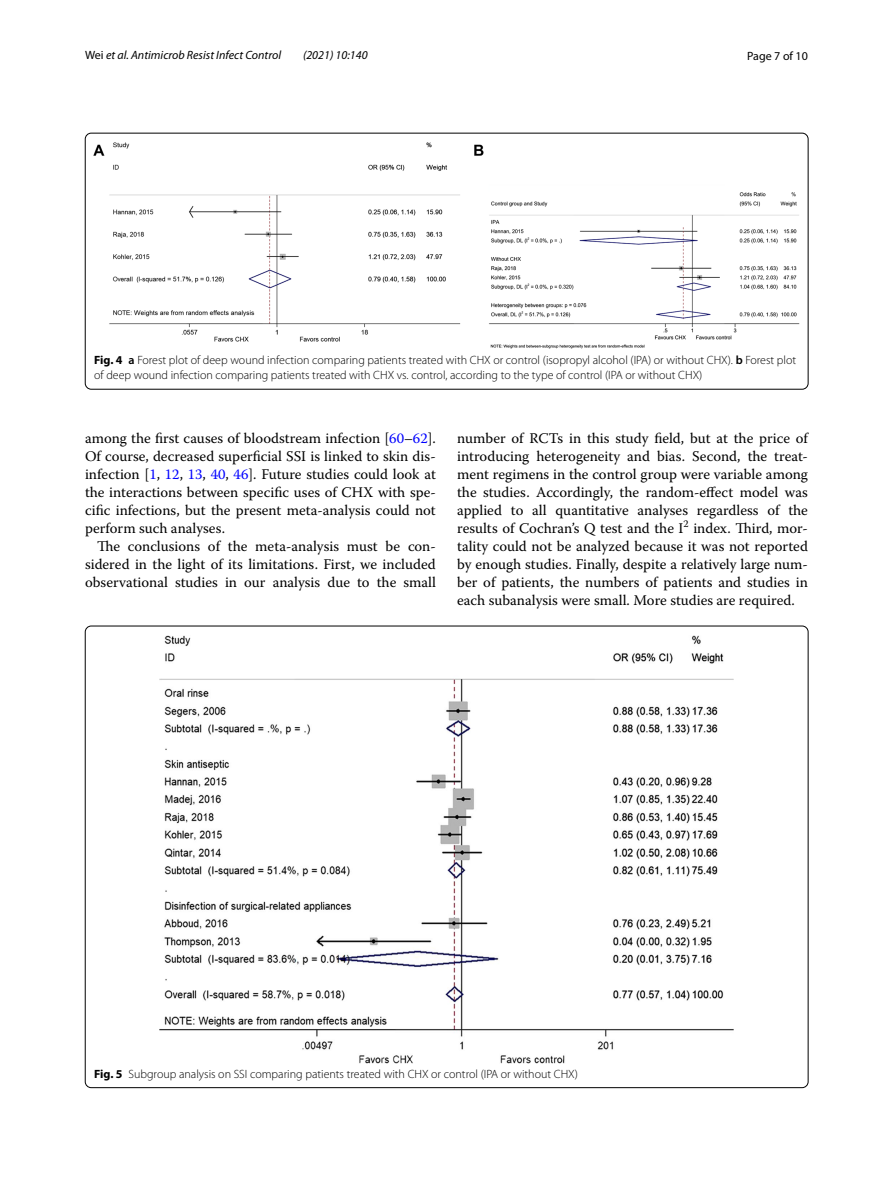
<style>
.page{position:relative;width:893px;height:1187px;background:#fff}
.page>*{position:absolute;margin:0;border:0;box-sizing:border-box;transform-origin:0 0}
.t1{font:14.7px/18px "Warnock Pro";color:#000;text-align:justify}
.t2{font:300 12px/15px "Myriad Pro";color:#000}
.t3{font:italic 12px "Myriad Pro";color:#000}
.t4{font:12px "Myriad Pro";color:#000}
.s1{font-style:normal}
.s2{font-weight:700}
.s3{font-weight:600}
.s4{color:#00f}
</style>
<div class="page">
<img style="left:94px;top:142px;width:706px;height:207px">
<div style="left:85px;top:133px;width:723px;height:256px;border:1px solid #000;border-radius:6px"></div>
<img style="left:160px;top:635px;width:574px;height:428px">
<p class="t3" style="left:85px;top:48px;width:198px"><span class="s1">Wei</span> et al. Antimicrob Resist Infect Control</p>
<p class="t3" style="left:303px;top:48px;width:66px">(2021) 10:140</p>
<p class="t4" style="left:747px;top:48px;width:62px">Page 7 of 10</p>
<p class="t2" style="left:94px;top:353px;width:703px"><span class="s2">Fig. 4</span> <span class="s3">a</span> Forest plot of deep wound infection comparing patients treated with CHX or control (isopropyl alcohol (IPA) or without CHX). <span class="s3">b</span> Forest plot of deep wound infection comparing patients treated with CHX vs. control, according to the type of control (IPA or without CHX)</p>
<p class="t1" style="left:85px;top:429px;width:352px">among the first causes of bloodstream infection [<span class="s4">60</span>–<span class="s4">62</span>].<br>Of course, decreased superficial SSI is linked to skin dis&shy;infection [<span class="s4">1</span>, <span class="s4">12</span>, <span class="s4">13</span>, <span class="s4">40</span>, <span class="s4">46</span>]. Future studies could look at the interactions between specific uses of CHX with spe&shy;cific infections, but the present meta-analysis could not perform such analyses.</p>
<p class="t1" style="left:85px;top:537px;width:352px;text-indent:12px">The conclusions of the meta-analysis must be con&shy;sidered in the light of its limitations. First, we included observational studies in our analysis due to the small</p>
<p class="t1" style="left:457px;top:429px;width:352px">number of RCTs in this study field, but at the price of introducing heterogeneity and bias. Second, the treat&shy;ment regimens in the control group were variable among the studies. Accordingly, the random-effect model was applied to all quantitative analyses regardless of the results of Cochran’s Q test and the I<sup>2</sup> index. Third, mor&shy;tality could not be analyzed because it was not reported by enough studies. Finally, despite a relatively large num&shy;ber of patients, the numbers of patients and studies in each subanalysis were small. More studies are required.</p>
<p class="t2" style="left:94px;top:1066px;width:485px"><span class="s2">Fig. 5</span> Subgroup analysis on SSI comparing patients treated with CHX or control (IPA or without CHX)</p>
</div>
